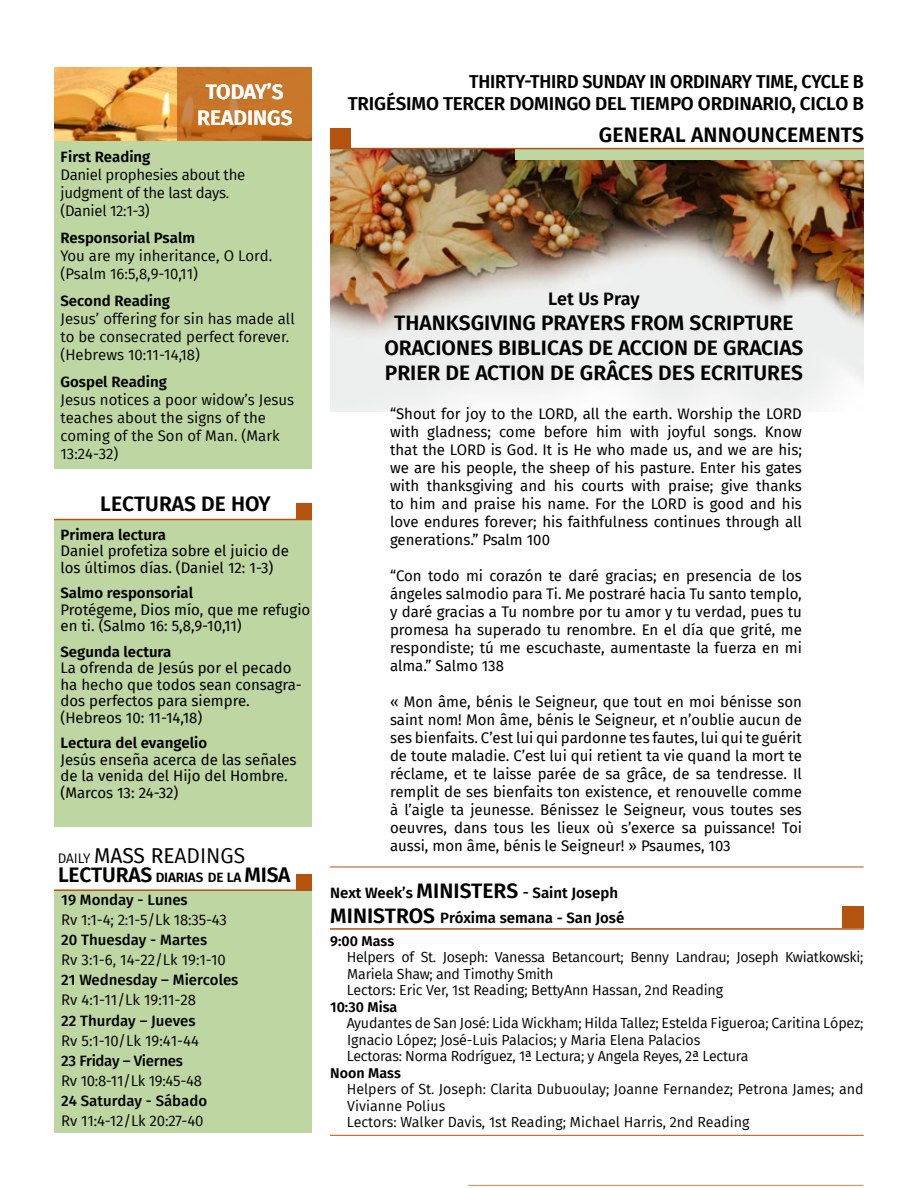
<style>
.page{position:relative;width:918px;height:1188px;background:#fff}
.page>*{position:absolute;margin:0;border:0;box-sizing:border-box;transform-origin:0 0}
.t1{font:600 21px/25.2px "Fira Sans";color:#000}
.t2{font:600 21px/25.2px "Fira Sans";color:#fff;text-align:center}
.t3{font:600 18.75px/22.5px "Fira Sans";letter-spacing:-.01em;color:#000;text-align:right;scale:.95 1}
.t4{font:600 18px "Fira Sans";color:#000}
.t5{font:15px/18px "Fira Sans";color:#000}
.t6{font:15px/18px "Fira Sans";color:#000}
.t7{font:600 15px/25.2px "Fira Sans";color:#000}
.t8{font:500 15px "Fira Sans";color:#000}
.t9{font:15px/18px "Fira Sans";letter-spacing:-.02em;color:#000}
.t10{font:500 15px "Fira Sans";letter-spacing:-.02em;color:#000}
.t11{font:14.25px/16.5px "Fira Sans";letter-spacing:-.01em;color:#000}
.t12{font:600 14.25px "Fira Sans";color:#000}
.s1{font-weight:400;font-size:13.5px}
.s2{font-weight:400}
.s3{font-size:13.5px}
.s4{font-size:21px}
</style>
<div class="page">
<img style="left:331px;top:149px;width:533px;height:263px">
<img style="left:54px;top:68px;width:124px;height:73px">
<div style="left:54px;top:141px;width:258px;height:328px;background:#bed6a1"></div>
<div style="left:54px;top:520px;width:258px;height:307px;background:#bed6a1"></div>
<div style="left:54px;top:890px;width:258px;height:243px;background:#bed6a1"></div>
<svg style="left:178px;top:68px;width:134px;height:73px;background:#c67327"></svg>
<hr style="left:54px;top:519px;width:258px;height:1px;background:#b3530d">
<div style="left:296px;top:503px;width:16px;height:17px;background:#b3530d"></div>
<hr style="left:54px;top:889px;width:258px;height:2px;background:#b3530d">
<div style="left:296px;top:874px;width:16px;height:16px;background:#b3530d"></div>
<hr style="left:330px;top:928px;width:534px;height:2px;background:#b3530d">
<hr style="left:330px;top:867px;width:534px;height:1px;background:#b3530d">
<hr style="left:330px;top:1135px;width:534px;height:1px;background:#b3530d">
<hr style="left:468px;top:1185px;width:395px;height:1px;background:#b9913f">
<div style="left:842px;top:906px;width:22px;height:22px;background:#b3530d"></div>
<div style="left:516px;top:149px;width:348px;height:11px;background:#bed6a1"></div>
<hr style="left:330px;top:148px;width:534px;height:1px;background:#b3530d">
<div style="left:331px;top:128px;width:20px;height:20px;background:#b3530d"></div>
<h1 class="t2" style="left:197px;top:78px;width:97px">TODAY’S<br>READINGS</h1>
<p class="t7" style="left:61px;top:143px;width:91px">First Reading</p>
<p class="t9" style="left:61px;top:165px;width:186px">Daniel prophesies about the judgment of the last days. (Daniel 12:1-3)</p>
<p class="t7" style="left:61px;top:224px;width:136px">Responsorial Psalm</p>
<p class="t6" style="left:61px;top:246px;width:213px">You are my inheritance, O Lord. (Psalm 16:5,8,9-10,11)</p>
<p class="t7" style="left:61px;top:287px;width:111px">Second Reading</p>
<p class="t6" style="left:61px;top:309px;width:236px">Jesus’ offering for sin has made all to be consecrated perfect forever. (Hebrews 10:11-14,18)</p>
<p class="t7" style="left:61px;top:368px;width:108px">Gospel Reading</p>
<p class="t6" style="left:61px;top:390px;width:235px">Jesus notices a poor widow’s Jesus teaches about the signs of the coming of the Son of Man. (Mark<br>13:24-32)</p>
<h1 class="t1" style="left:100px;top:490px;width:172px">LECTURAS DE HOY</h1>
<p class="t7" style="left:61px;top:521px;width:107px">Primera lectura</p>
<p class="t5" style="left:61px;top:542px;width:230px;line-height:16.5px">Daniel profetiza sobre el juicio de los últimos días. (Daniel 12: 1-3)</p>
<p class="t7" style="left:61px;top:579px;width:134px">Salmo responsorial</p>
<p class="t5" style="left:61px;top:601px;width:251px;line-height:16.5px">Protégeme, Dios mío, que me refugio en ti. (Salmo 16: 5,8,9-10,11)</p>
<p class="t7" style="left:61px;top:638px;width:112px">Segunda lectura</p>
<p class="t5" style="left:61px;top:659px;width:243px;line-height:16.5px">La ofrenda de Jesús por el pecado ha hecho que todos sean consagra&shy;dos perfectos para siempre. (Hebreos 10: 11-14,18)</p>
<p class="t7" style="left:61px;top:729px;width:148px">Lectura del evangelio</p>
<p class="t5" style="left:61px;top:751px;width:238px;line-height:16.5px">Jesús enseña acerca de las señales de la venida del Hijo del Hombre. (Marcos 13: 24-32)</p>
<h1 class="t1" style="left:58px;top:845px;width:234px;line-height:18.9px"><span class="s1">DAILY</span> <span class="s2">MASS RE</span><span class="s2">ADINGS<br></span>LECTURAS <span class="s3">DIARIAS DE LA</span> MISA</h1>
<p class="t8" style="left:61px;top:888px;width:128px">19 Monday - Lunes</p>
<p class="t6" style="left:61px;top:911px;width:167px">Rv 1:1-4; 2:1-5/Lk 18:35-43</p>
<p class="t8" style="left:61px;top:928px;width:148px">20 Thuesday - Martes</p>
<p class="t6" style="left:61px;top:951px;width:166px">Rv 3:1-6, 14-22/Lk 19:1-10</p>
<p class="t8" style="left:61px;top:968px;width:179px">21 Wednesday – Miercoles</p>
<p class="t6" style="left:61px;top:991px;width:136px">Rv 4:1-11/Lk 19:11-28</p>
<p class="t8" style="left:61px;top:1008px;width:136px">22 Thurday – Jueves</p>
<p class="t6" style="left:61px;top:1031px;width:139px">Rv 5:1-10/Lk 19:41-44</p>
<p class="t10" style="left:61px;top:1049px;width:123px">23 Friday – Viernes</p>
<p class="t9" style="left:61px;top:1071px;width:142px">Rv 10:8-11/Lk 19:45-48</p>
<p class="t8" style="left:61px;top:1089px;width:147px">24 Saturday - Sábado</p>
<p class="t6" style="left:61px;top:1112px;width:144px">Rv 11:4-12/Lk 20:27-40</p>
<p class="t3" style="left:348px;top:69px;width:545px">THIRTY-THIRD SUNDAY IN ORDINARY TIME, CYCLE B<br>TRIGÉSIMO TERCER DOMINGO DEL TIEMPO ORDINARIO, CICLO B</p>
<h1 class="t1" style="left:599px;top:121px;width:266px">GENERAL ANNOUNCEMENTS</h1>
<p class="t4" style="left:548px;top:284px;width:93px">Let Us Pray</p>
<h1 class="t1" style="left:384px;top:309px;width:421px;text-align:center">THANKSGIVING PRAYERS FROM SCRIPTURE<br>ORACIONES BIBLICAS DE ACCION DE GRACIAS<br>PRIER DE ACTION DE GRÂCES DES ECRITURES</h1>
<p class="t5" style="left:390px;top:404px;width:413px;text-align:justify">“Shout for joy to the LORD, all the earth. Worship the LORD with gladness; come before him with joyful songs. Know that the LORD is God. It is He who made us, and we are his; we are his people, the sheep of his pasture. Enter his gates with thanksgiving and his courts with praise; give thanks to him and praise his name. For the LORD is good and his love endures forever; his faithfulness continues through all generations.” Psalm 100</p>
<p class="t5" style="left:390px;top:566px;width:413px;text-align:justify">“Con todo mi corazón te daré gracias; en presencia de los ángeles salmodio para Ti. Me postraré hacia Tu santo templo, y daré gracias a Tu nombre por tu amor y tu verdad, pues tu promesa ha superado tu renombre. En el día que grité, me respondiste; tú me escuchaste, aumentaste la fuerza en mi alma.” Salmo 138</p>
<p class="t5" style="left:390px;top:692px;width:413px;text-align:justify">« Mon âme, bénis le Seigneur, que tout en moi bénisse son saint nom! Mon âme, bénis le Seigneur, et n’oublie aucun de ses bienfaits. C’est lui qui pardonne tes fautes, lui qui te guérit de toute maladie. C’est lui qui retient ta vie quand la mort te réclame, et te laisse parée de sa grâce, de sa tendresse. Il remplit de ses bienfaits ton existence, et renouvelle comme à l’aigle ta jeunesse. Bénissez le Seigneur, vous toutes ses oeuvres, dans tous les lieux où s’exerce sa puissance! Toi aussi, mon âme, bénis le Seigneur! » Psaumes, 103</p>
<p class="t7" style="left:330px;top:879px;width:296px">Next Week’s <span class="s4">MINISTERS</span> - Saint Joseph<br><span class="s4">MINISTROS</span> Próxima semana - San José</p>
<p class="t12" style="left:330px;top:929px;width:66px">9:00 Mass</p>
<p class="t11" style="left:347px;top:949px;width:518px">Helpers of St. Joseph: Vanessa Betancourt; Benny Landrau; Joseph Kwiatkowski;<br>Mariela Shaw; and Timothy Smith<br>Lectors: Eric Ver, 1st Reading; BettyAnn Hassan, 2nd Reading</p>
<p class="t12" style="left:330px;top:995px;width:69px">10:30 Misa</p>
<p class="t11" style="left:347px;top:1015px;width:518px">Ayudantes de San José: Lida Wickham; Hilda Tallez; Estelda Figueroa; Caritina López;<br>Ignacio López; José-Luis Palacios; y Maria Elena Palacios<br>Lectoras: Norma Rodríguez, 1ª Lectura; y Angela Reyes, 2ª Lectura</p>
<p class="t12" style="left:330px;top:1061px;width:72px">Noon Mass</p>
<p class="t11" style="left:347px;top:1081px;width:518px">Helpers of St. Joseph: Clarita Dubuoulay; Joanne Fernandez; Petrona James; and<br>Vivianne Polius<br>Lectors: Walker Davis, 1st Reading; Michael Harris, 2nd Reading</p>
</div>
